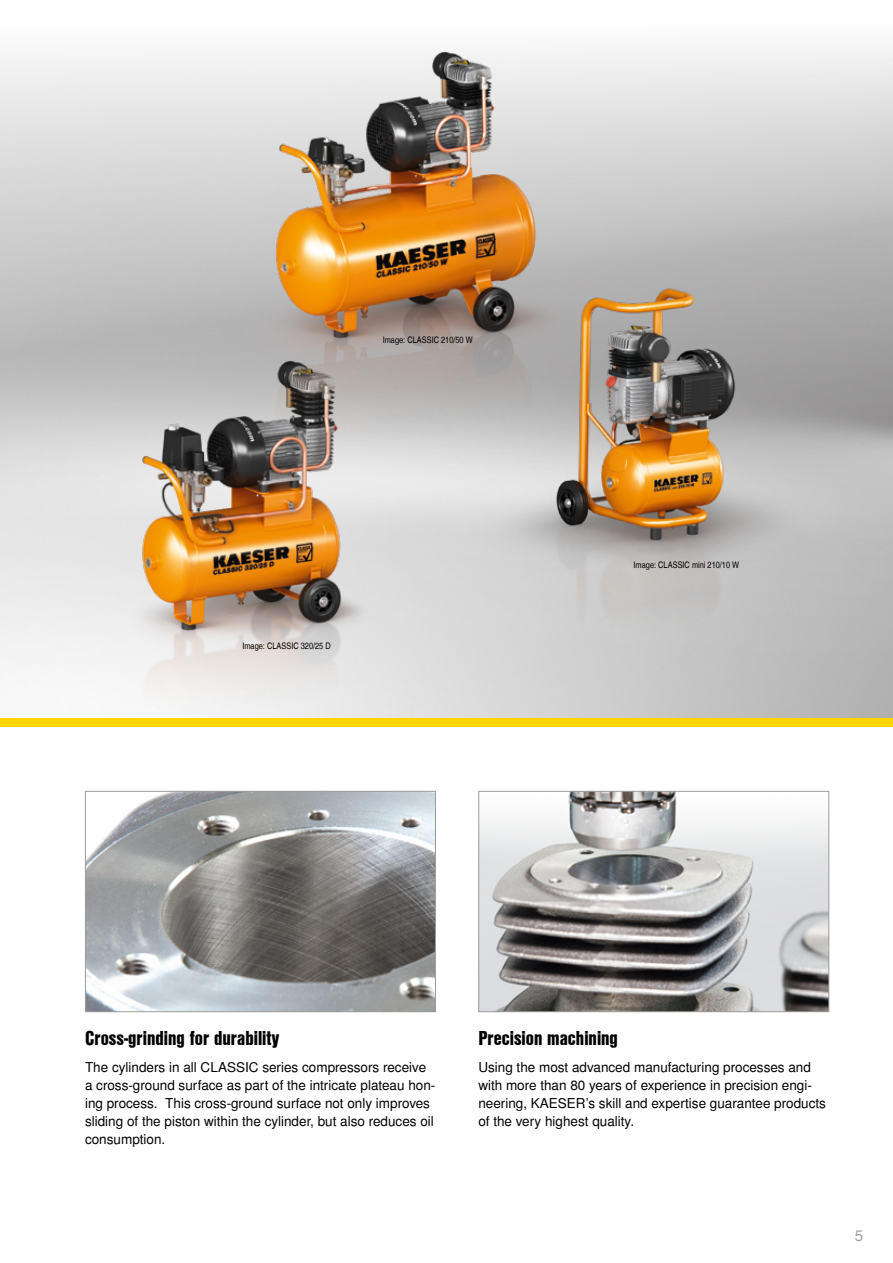
<style>
.page{position:relative;width:893px;height:1263px;background:#fff}
.page>*{position:absolute;margin:0;border:0;box-sizing:border-box;transform-origin:0 0}
.Subhead_linksbuendig{font:19.5px "Nimbus San L Bla Con";color:#000}
.Seitenzahlen_linksbu{font:15px "Nimbus San L";color:#9d9d9c}
.Bodytext_linksbuendi{font:13.5px/18px "Nimbus San L";color:#000}
.Bildbeschreibung_lin{font:9px "Nimbus San L Reg Con";color:#000}
</style>
<div class="page">
<img style="left:0;top:48px;width:893px;height:671px">
<img style="left:87px;top:793px;width:347px;height:217px">
<div style="left:85px;top:791px;width:351px;height:221px;border:1px solid #9d9d9c"></div>
<img style="left:480px;top:793px;width:347px;height:217px">
<div style="left:478px;top:791px;width:351px;height:221px;border:1px solid #9d9d9c"></div>
<div style="left:0;top:719px;width:893px;height:8px;background:#ffd500"></div>
<img style="left:0;top:119px;width:1px;height:600px">
<img style="left:34px;top:336px;width:365px;height:383px">
<img style="left:196px;top:48px;width:416px;height:475px">
<img style="left:468px;top:272px;width:425px;height:392px">
<p class="Bildbeschreibung_lin" style="left:383px;top:335px;width:92px">Image: CLASSIC 210/50 W</p>
<p class="Bildbeschreibung_lin" style="left:242px;top:641px;width:90px">Image: CLASSIC 320/25 D</p>
<p class="Bildbeschreibung_lin" style="left:634px;top:560px;width:107px">Image: CLASSIC mini 210/10 W</p>
<p class="Subhead_linksbuendig" style="left:85px;top:1024px;width:196px">Cross-grinding for durability</p>
<p class="Bodytext_linksbuendi" style="left:85px;top:1059px;width:352px">The cylinders in all CLASSIC series compressors receive a cross-ground surface as part of the intricate plateau hon&shy;ing process. This cross-ground surface not only improves sliding of the piston within the cylinder, but also reduces oil consumption.</p>
<p class="Subhead_linksbuendig" style="left:478px;top:1024px;width:141px">Precision machining</p>
<p class="Bodytext_linksbuendi" style="left:478px;top:1059px;width:349px">Using the most advanced manufacturing processes and with more than 80 years of experience in precision engi&shy;neering, KAESER’s skill and expertise guarantee products of the very highest quality.</p>
<p class="Seitenzahlen_linksbu" style="left:855px;top:1226px;width:10px">5</p>
</div>
